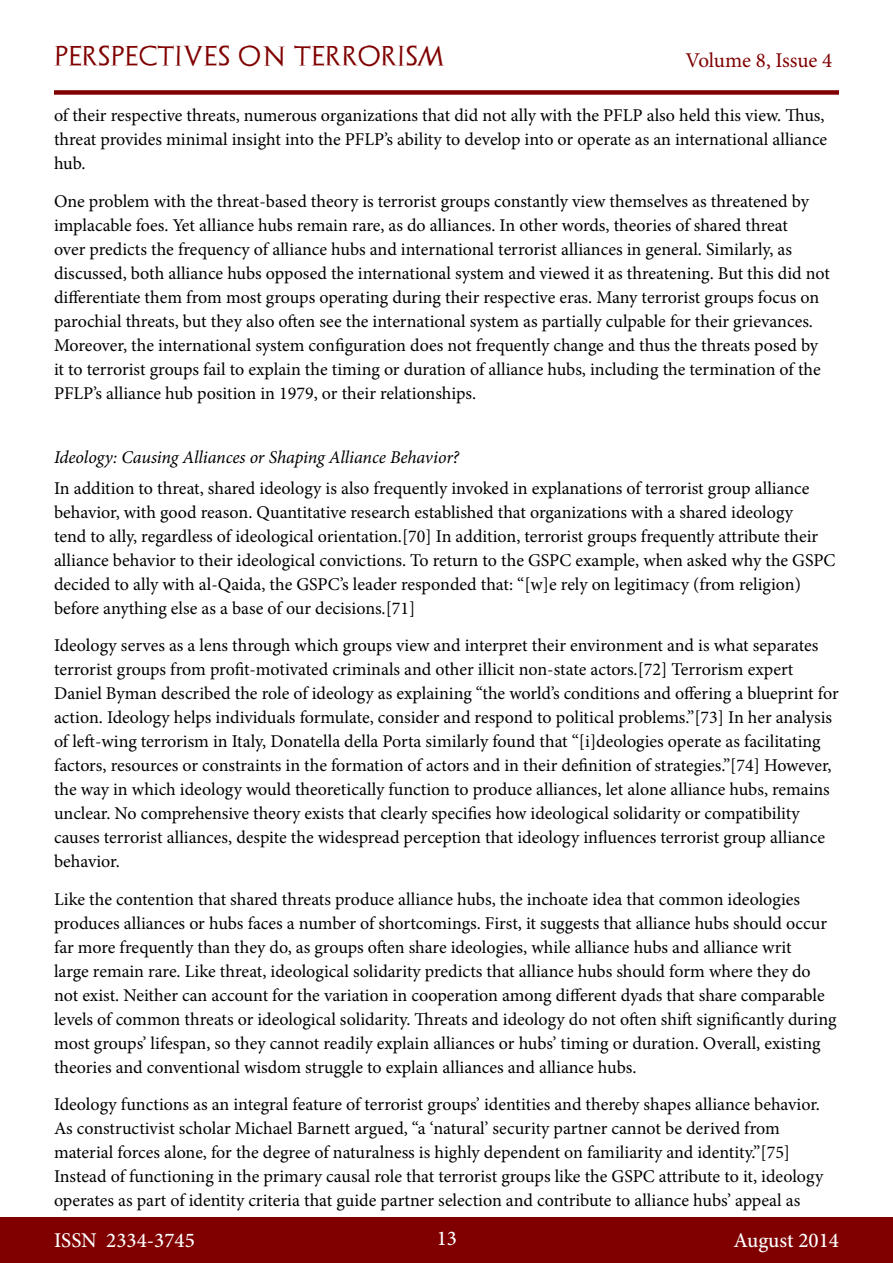
<style>
.page{position:relative;width:893px;height:1263px;background:#fff}
.page>*{position:absolute;margin:0;border:0;box-sizing:border-box;transform-origin:0 0}
.t1{font:500 21px "Minion Pro";color:#fff}
.t2{font:21px "Archeologicaps";letter-spacing:.045em;color:#800000}
.t3{font:21px "Minion Pro";letter-spacing:-.005em;color:#800000}
.t4{font:18px/24px "Minion Pro";color:#000}
.t5{font:italic 18px "Minion Pro";letter-spacing:-.01em;color:#000}
</style>
<div class="page">
<div style="left:0;top:1217px;width:893px;height:46px;background:#800000"></div>
<div style="left:54px;top:90px;width:785px;height:5px;background:#800000"></div>
<p class="t2" style="left:54px;top:43px;width:392px">PERSPECTIVES ON TERRORISM</p>
<p class="t3" style="left:686px;top:46px;width:148px">Volume 8, Issue 4</p>
<p class="t4" style="left:54px;top:103px;width:775px">of their respective threats, numerous organizations that did not ally with the PFLP also held this view. Thus, threat provides minimal insight into the PFLP’s ability to develop into or operate as an international alliance hub.</p>
<p class="t4" style="left:54px;top:189px;width:778px">One problem with the threat-based theory is terrorist groups constantly view themselves as threatened by implacable foes. Yet alliance hubs remain rare, as do alliances. In other words, theories of shared threat<br>over predicts the frequency of alliance hubs and international terrorist alliances in general. Similarly, as discussed, both alliance hubs opposed the international system and viewed it as threatening. But this did not differentiate them from most groups operating during their respective eras. Many terrorist groups focus on parochial threats, but they also often see the international system as partially culpable for their grievances.<br>Moreover, the international system configuration does not frequently change and thus the threats posed by it to terrorist groups fail to explain the timing or duration of alliance hubs, including the termination of the PFLP’s alliance hub position in 1979, or their relationships.</p>
<p class="t5" style="left:54px;top:445px;width:407px">Ideology: Causing Alliances or Shaping Alliance Behavior?</p>
<p class="t4" style="left:54px;top:476px;width:783px">In addition to threat, shared ideology is also frequently invoked in explanations of terrorist group alliance behavior, with good reason. Quantitative research established that organizations with a shared ideology<br>tend to ally, regardless of ideological orientation.[70] In addition, terrorist groups frequently attribute their alliance behavior to their ideological convictions. To return to the GSPC example, when asked why the GSPC decided to ally with al-Qaida, the GSPC’s leader responded that: “[w]e rely on legitimacy (from religion) before anything else as a base of our decisions.[71]</p>
<p class="t4" style="left:54px;top:634px;width:786px">Ideology serves as a lens through which groups view and interpret their environment and is what separates terrorist groups from profit-motivated criminals and other illicit non-state actors.[72] Terrorism expert Daniel Byman described the role of ideology as explaining “the world’s conditions and offering a blueprint for action. Ideology helps individuals formulate, consider and respond to political problems.”[73] In her analysis of left-wing terrorism in Italy, Donatella della Porta similarly found that “[i]deologies operate as facilitating factors, resources or constraints in the formation of actors and in their definition of strategies.”[74] However, the way in which ideology would theoretically function to produce alliances, let alone alliance hubs, remains unclear. No comprehensive theory exists that clearly specifies how ideological solidarity or compatibility causes terrorist alliances, despite the widespread perception that ideology influences terrorist group alliance behavior.</p>
<p class="t4" style="left:54px;top:887px;width:784px">Like the contention that shared threats produce alliance hubs, the inchoate idea that common ideologies produces alliances or hubs faces a number of shortcomings. First, it suggests that alliance hubs should occur far more frequently than they do, as groups often share ideologies, while alliance hubs and alliance writ<br>large remain rare. Like threat, ideological solidarity predicts that alliance hubs should form where they do not exist. Neither can account for the variation in cooperation among different dyads that share comparable levels of common threats or ideological solidarity. Threats and ideology do not often shift significantly during most groups’ lifespan, so they cannot readily explain alliances or hubs’ timing or duration. Overall, existing theories and conventional wisdom struggle to explain alliances and alliance hubs.</p>
<p class="t4" style="left:54px;top:1092px;width:771px">Ideology functions as an integral feature of terrorist groups’ identities and thereby shapes alliance behavior.<br>As constructivist scholar Michael Barnett argued, “a ‘natural’ security partner cannot be derived from material forces alone, for the degree of naturalness is highly dependent on familiarity and identity.”[75] Instead of functioning in the primary causal role that terrorist groups like the GSPC attribute to it, ideology operates as part of identity criteria that guide partner selection and contribute to alliance hubs’ appeal as</p>
<p class="t1" style="left:54px;top:1226px;width:142px">ISSN 2334-3745</p>
<p class="t1" style="left:437px;top:1224px;width:22px">13</p>
<p class="t1" style="left:733px;top:1226px;width:107px">August 2014</p>
</div>
